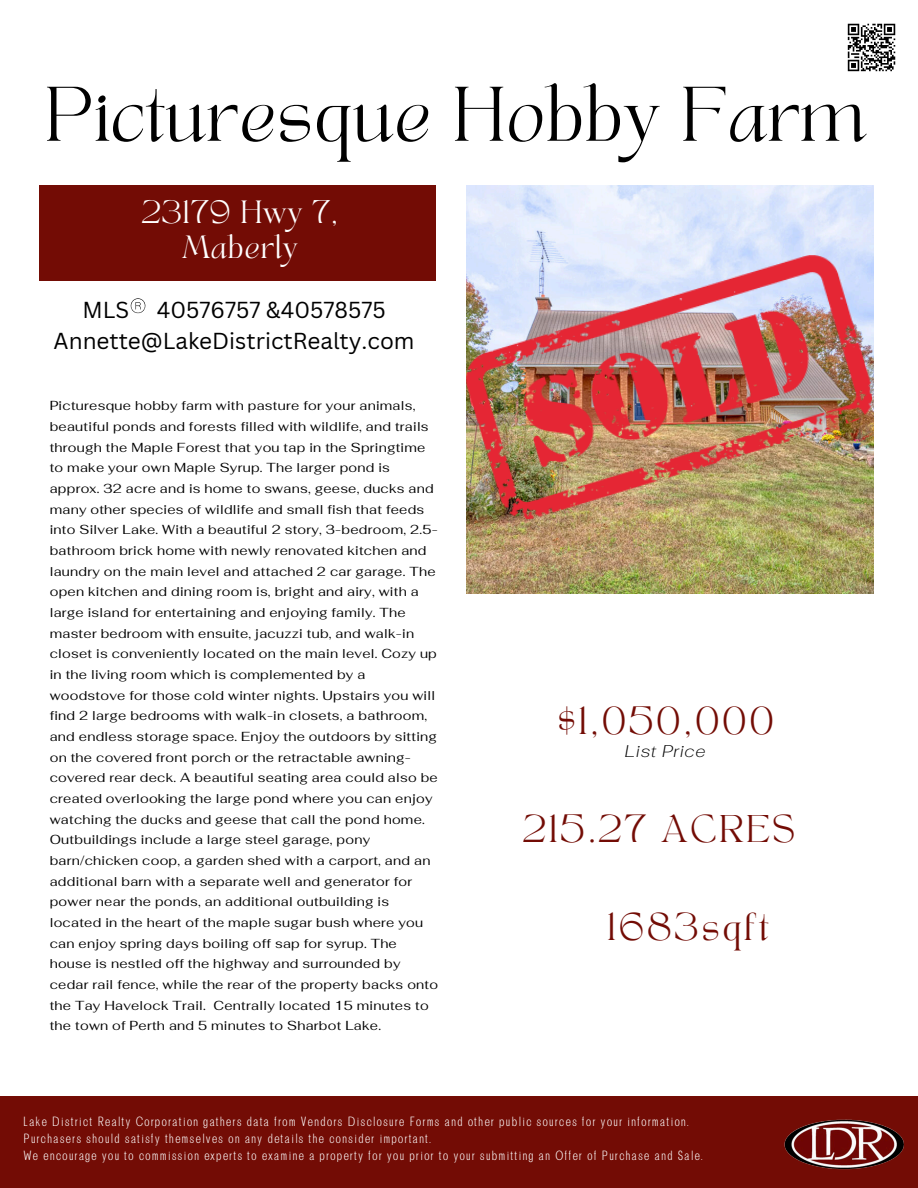
<style>
.page{position:relative;width:918px;height:1188px;background:#fff}
.page>*{position:absolute;margin:0;border:0;box-sizing:border-box;transform-origin:0 0}
.t1{font:54px "TANAEGEAN";letter-spacing:.01em;color:#000}
.t2{font:27px "TANAEGEAN";letter-spacing:.1em;color:#730c05}
.t3{font:22.5px/31.5px "Canva Sans";color:#000;text-align:center}
.t4{font:22.5px/34.8px "TANAEGEAN";letter-spacing:.03em;color:#fff;text-align:center}
.t5{font:italic 200 16.95px "Fahkwang";letter-spacing:.04em;color:#000}
.t6{font:13.05px/20.7px "Fahkwang";letter-spacing:.02em;color:#000}
.t7{font:300 12.75px "Brendon";letter-spacing:.09em;color:#fff}
</style>
<div class="page">
<img style="left:467px;top:185px;width:406px;height:409px">
<div style="left:0;top:1096px;width:918px;height:92px;background:#730c05"></div>
<div style="left:40px;top:185px;width:396px;height:96px;background:#730c05"></div>
<svg style="left:131px;top:298px;width:14px;height:16px"></svg>
<img style="left:784px;top:1119px;width:120px;height:51px">
<svg style="left:847px;top:23px;width:49px;height:49px"></svg>
<img style="left:467px;top:256px;width:404px;height:262px">
<h4 class="t1" style="left:45px;top:83px;width:823px">Picturesque Hobby Farm</h4>
<h4 class="t4" style="left:142px;top:198px;width:197px">23179 Hwy 7,<br>Maberly</h4>
<p class="t3" style="left:54px;top:294px;width:362px">MLS 40576757 &amp;40578575<br>Annette@LakeDistrictRealty.com</p>
<p class="t6" style="left:50px;top:395px;width:390px">Picturesque hobby farm with pasture for your animals, beautiful ponds and forests filled with wildlife, and trails through the Maple Forest that you tap in the Springtime to make your own Maple Syrup. The larger pond is approx. 32 acre and is home to swans, geese, ducks and many other species of wildlife and small fish that feeds into Silver Lake. With a beautiful 2 story, 3-bedroom, 2.5- bathroom brick home with newly renovated kitchen and laundry on the main level and attached 2 car garage. The open kitchen and dining room is, bright and airy, with a large island for entertaining and enjoying family. The master bedroom with ensuite, jacuzzi tub, and walk-in closet is conveniently located on the main level. Cozy up in the living room which is complemented by a woodstove for those cold winter nights. Upstairs you will find 2 large bedrooms with walk-in closets, a bathroom, and endless storage space. Enjoy the outdoors by sitting on the covered front porch or the retractable awning&shy;covered rear deck. A beautiful seating area could also be created overlooking the large pond where you can enjoy watching the ducks and geese that call the pond home.<br>Outbuildings include a large steel garage, pony barn/chicken coop, a garden shed with a carport, and an additional barn with a separate well and generator for power near the ponds, an additional outbuilding is located in the heart of the maple sugar bush where you can enjoy spring days boiling off sap for syrup. The house is nestled off the highway and surrounded by cedar rail fence, while the rear of the property backs onto the Tay Havelock Trail. Centrally located 15 minutes to the town of Perth and 5 minutes to Sharbot Lake.</p>
<h5 class="t2" style="left:558px;top:705px;width:218px">$1,050,000</h5>
<h2 class="t5" style="left:625px;top:740px;width:82px">List Price</h2>
<h3 class="t2" style="left:523px;top:813px;width:273px">215.27 ACRES</h3>
<p class="t2" style="left:607px;top:911px;width:163px">1683sqft</p>
<p class="t7" style="left:23px;top:1114px;width:667px">Lake District Realty Corporation gathers data from Vendors Disclosure Forms and other public sources for your information.</p>
<p class="t7" style="left:23px;top:1131px;width:409px">Purchasers should satisfy themselves on any details the consider important.</p>
<h2 class="t7" style="left:23px;top:1148px;width:681px">We encourage you to commission experts to examine a property for you prior to your submitting an Offer of Purchase and Sale.</h2>
</div>
